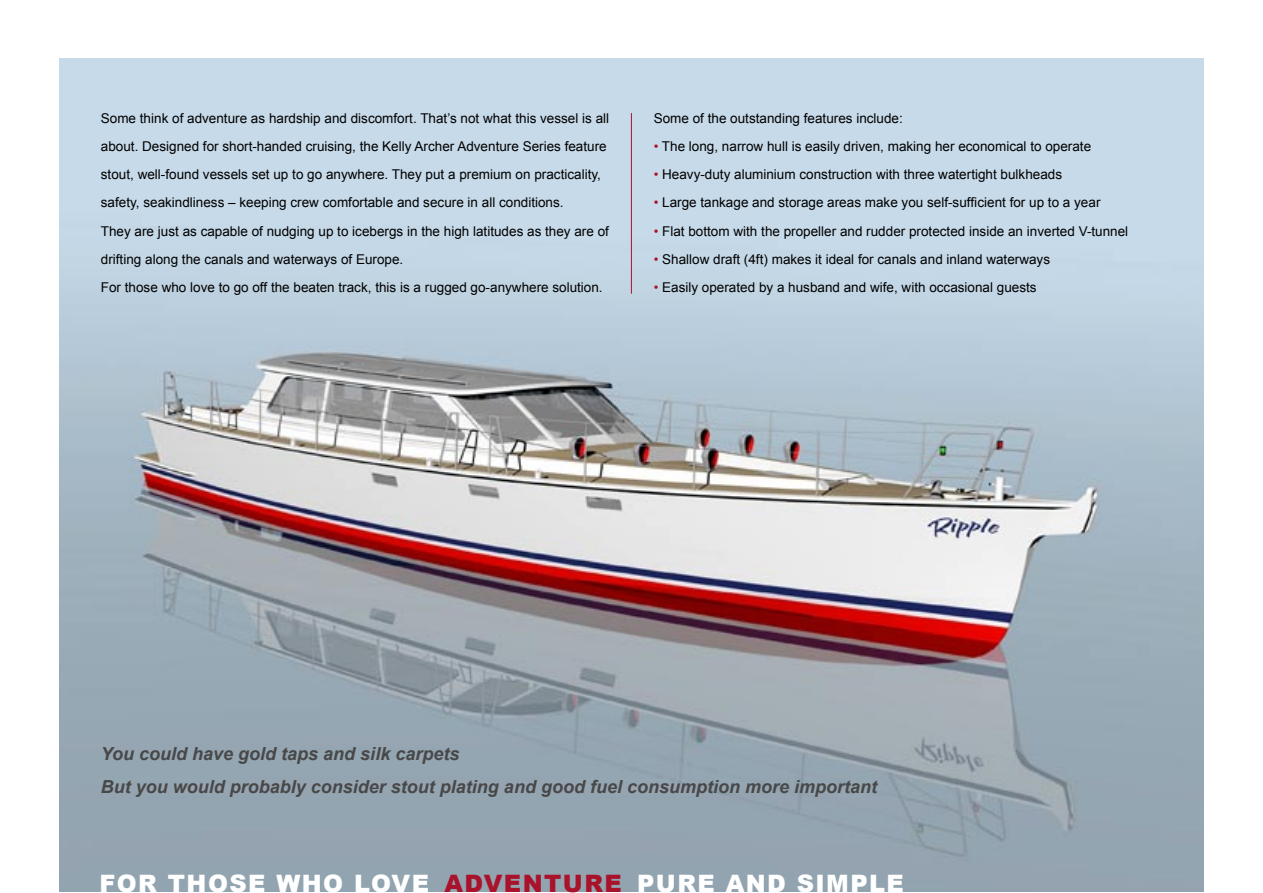
<style>
.page{position:relative;width:1263px;height:893px;background:#fff}
.page>*{position:absolute;margin:0;border:0;box-sizing:border-box;transform-origin:0 0}
.t1{font:900 24px "Arial";letter-spacing:.06em;color:#fff}
.t2{font:italic 700 18px "Arial";color:#484848}
.t3{font:13.5px/28.2px "Arial";color:#000}
.s1{color:#a9122a}
</style>
<div class="page">
<img style="left:59px;top:58px;width:1144px;height:834px">
<hr style="left:631px;top:113px;width:1px;height:181px;background:#a9122a">
<p class="t3" style="left:101px;top:104px;width:510px">Some think of adventure as hardship and discomfort. That’s not what this vessel is all about. Designed for short-handed cruising, the Kelly Archer Adventure Series feature stout, well-found vessels set up to go anywhere. They put a premium on practicality, safety, seakindliness – keeping crew comfortable and secure in all conditions.</p>
<p class="t3" style="left:101px;top:217px;width:510px">They are just as capable of nudging up to icebergs in the high latitudes as they are of drifting along the canals and waterways of Europe.</p>
<p class="t3" style="left:101px;top:273px;width:503px">For those who love to go off the beaten track, this is a rugged go-anywhere solution.</p>
<p class="t3" style="left:654px;top:104px;width:251px">Some of the outstanding features include:</p>
<p class="t3" style="left:654px;top:132px;width:439px"><span class="s1">•</span> The long, narrow hull is easily driven, making her economical to operate</p>
<p class="t3" style="left:654px;top:160px;width:410px"><span class="s1">•</span> Heavy-duty aluminium construction with three watertight bulkheads</p>
<p class="t3" style="left:654px;top:189px;width:448px"><span class="s1">•</span> Large tankage and storage areas make you self-sufficient for up to a year</p>
<p class="t3" style="left:654px;top:217px;width:476px"><span class="s1">•</span> Flat bottom with the propeller and rudder protected inside an inverted V-tunnel</p>
<p class="t3" style="left:654px;top:245px;width:398px"><span class="s1">•</span> Shallow draft (4ft) makes it ideal for canals and inland waterways</p>
<p class="t3" style="left:654px;top:273px;width:384px"><span class="s1">•</span> Easily operated by a husband and wife, with occasional guests</p>
<p class="t2" style="left:101px;top:743px;width:360px">You could have gold taps and silk carpets</p>
<p class="t2" style="left:101px;top:777px;width:778px">But you would probably consider stout plating and good fuel consumption more important</p>
<p class="t1" style="left:99px;top:870px;width:806px">FOR THOSE WHO LOVE <span class="s1">ADVENTURE</span> PURE AND SIMPLE</p>
</div>
